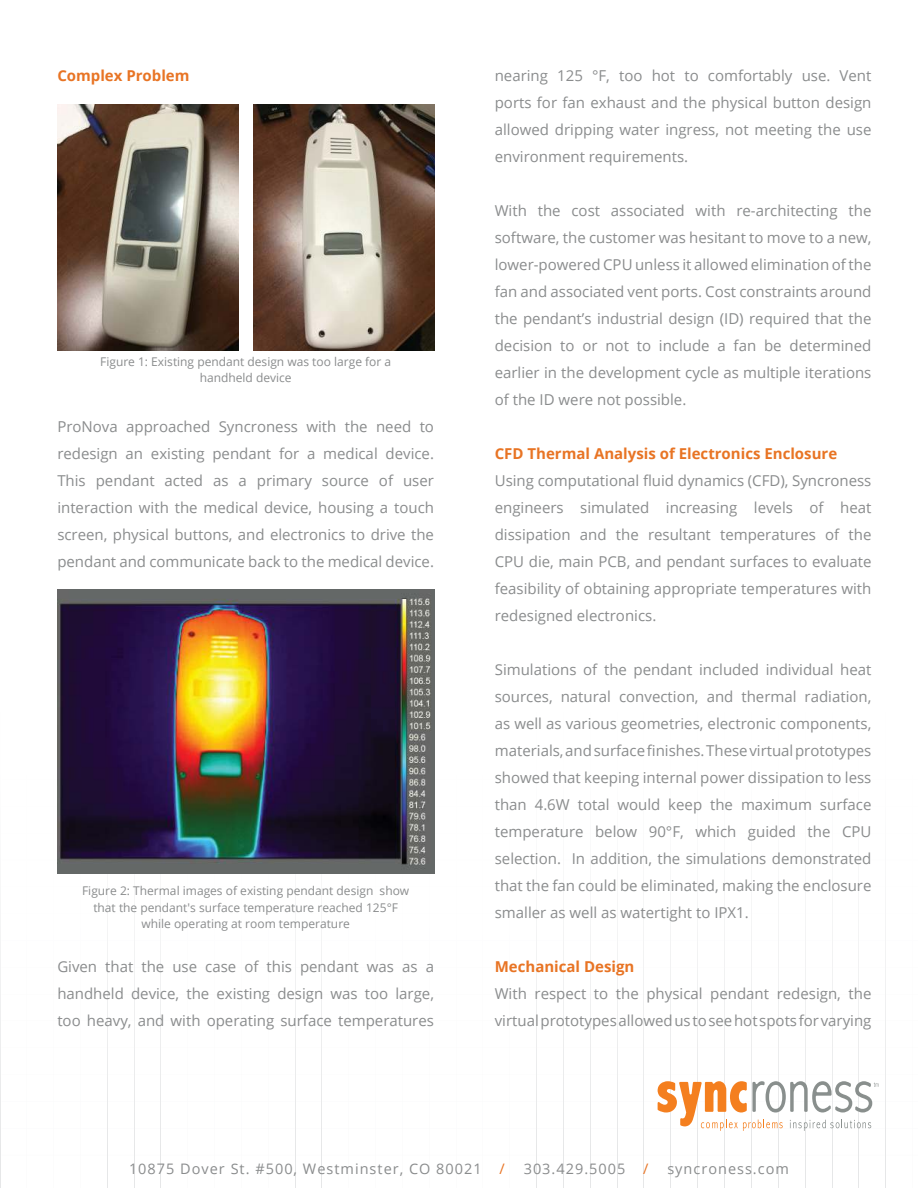
<style>
.page{position:relative;width:918px;height:1188px;background:#fff}
.page>*{position:absolute;margin:0;border:0;box-sizing:border-box;transform-origin:0 0}
.t1{font:15px/27px "Open Sans";color:#8a8c8d;text-align:justify}
.t2{font:700 15px "Open Sans";color:#e87424}
.t3{font:14.4px "Open Sans";letter-spacing:.07em;color:#8a8c8d}
.t4{font:12px/16.5px "Open Sans";color:#8a8c8d;text-align:center}
.s1{color:#e87424}
</style>
<div class="page">
<hr style="left:0;top:712px;width:1px;height:476px;background:#e6e7e8">
<svg style="left:57px;top:712px;width:829px;height:476px"></svg>
<img style="left:57px;top:589px;width:377px;height:284px">
<img style="left:254px;top:105px;width:180px;height:246px">
<img style="left:57px;top:105px;width:182px;height:246px">
<p class="t2" style="left:57px;top:70px;width:134px">Complex Problem</p>
<p class="t4" style="left:100px;top:354px;width:293px">Figure 1: Existing pendant design was too large for a handheld device</p>
<p class="t1" style="left:57px;top:415px;width:378px">ProNova approached Syncroness with the need to redesign an existing pendant for a medical device.<br>This pendant acted as a primary source of user interaction with the medical device, housing a touch screen, physical buttons, and electronics to drive the pendant and communicate back to the medical device.</p>
<p class="t4" style="left:82px;top:884px;width:329px">Figure 2: Thermal images of existing pendant design show that the pendant's surface temperature reached 125°F while operating at room temperature</p>
<p class="t1" style="left:57px;top:955px;width:378px">Given that the use case of this pendant was as a handheld device, the existing design was too large, too heavy, and with operating surface temperatures</p>
<p class="t1" style="left:495px;top:64px;width:378px">nearing 125 °F, too hot to comfortably use. Vent ports for fan exhaust and the physical button design allowed dripping water ingress, not meeting the use environment requirements.</p>
<p class="t1" style="left:495px;top:199px;width:378px">With the cost associated with re-architecting the software, the customer was hesitant to move to a new, lower-powered CPU unless it allowed elimination of the fan and associated vent ports. Cost constraints around the pendant’s industrial design (ID) required that the decision to or not to include a fan be determined earlier in the development cycle as multiple iterations of the ID were not possible.</p>
<p class="t2" style="left:495px;top:448px;width:344px">CFD Thermal Analysis of Electronics Enclosure</p>
<p class="t1" style="left:495px;top:467px;width:378px">Using computational fluid dynamics (CFD), Syncroness engineers simulated increasing levels of heat dissipation and the resultant temperatures of the CPU die, main PCB, and pendant surfaces to evaluate feasibility of obtaining appropriate temperatures with redesigned electronics.</p>
<p class="t1" style="left:495px;top:658px;width:378px">Simulations of the pendant included individual heat sources, natural convection, and thermal radiation, as well as various geometries, electronic components, materials, and surface finishes. These virtual prototypes showed that keeping internal power dissipation to less than 4.6W total would keep the maximum surface temperature below 90°F, which guided the CPU selection. In addition, the simulations demonstrated that the fan could be eliminated, making the enclosure smaller as well as watertight to IPX1.</p>
<p class="t2" style="left:495px;top:961px;width:141px">Mechanical Design</p>
<p class="t1" style="left:495px;top:982px;width:378px">With respect to the physical pendant redesign, the virtual prototypes allowed us to see hot spots for varying</p>
<p class="t3" style="left:129px;top:1163px;width:377px">10875 Dover St. #500, Westminster, CO 80021 <span class="s1">/</span></p>
<p class="t3" style="left:524px;top:1163px;width:126px">303.429.5005 <span class="s1">/</span></p>
<p class="t3" style="left:667px;top:1163px;width:123px">syncroness.com</p>
</div>
